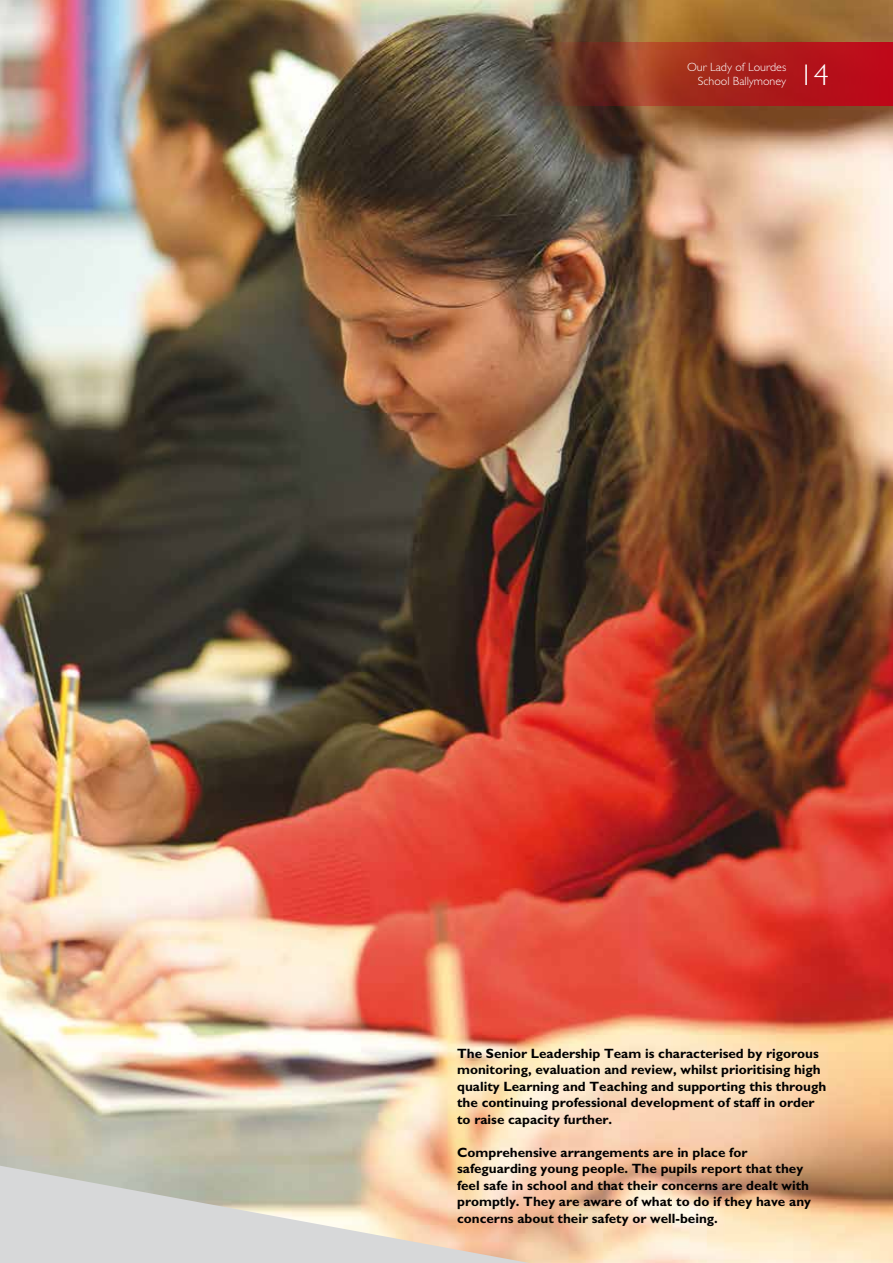
<style>
.page{position:relative;width:893px;height:1263px;background:#fff}
.page>*{position:absolute;margin:0;border:0;box-sizing:border-box;transform-origin:0 0}
.t1{font:300 30px "Gill Sans Tur";color:#fff}
.t2{font:700 13.5px/16.5px "Gill Sans Tur";color:#000}
.t3{font:300 12px/14.4px "Gill Sans Tur";color:#fff;text-align:right}
</style>
<div class="page">
<img style="left:0;top:0;width:893px;height:1263px">
<svg style="left:451px;top:43px;width:442px;height:63px;background:#903129"></svg>
<svg style="left:0;top:1166px;width:529px;height:97px;background:#dbd1c4"></svg>
<hr style="left:0;top:43px;width:1px;height:63px;background:#c00418">
<p class="t3" style="left:687px;top:60px;width:101px">Our Lady of Lourdes<br>School Ballymoney</p>
<h1 class="t1" style="left:799px;top:57px;width:31px">14</h1>
<p class="t2" style="left:457px;top:1045px;width:371px">The Senior Leadership Team is characterised by rigorous monitoring, evaluation and review, whilst prioritising high quality Learning and Teaching and supporting this through the continuing professional development of staff in order to raise capacity further.</p>
<p class="t2" style="left:457px;top:1144px;width:355px">Comprehensive arrangements are in place for safeguarding young people. The pupils report that they feel safe in school and that their concerns are dealt with promptly. They are aware of what to do if they have any concerns about their safety or well-being.</p>
</div>
